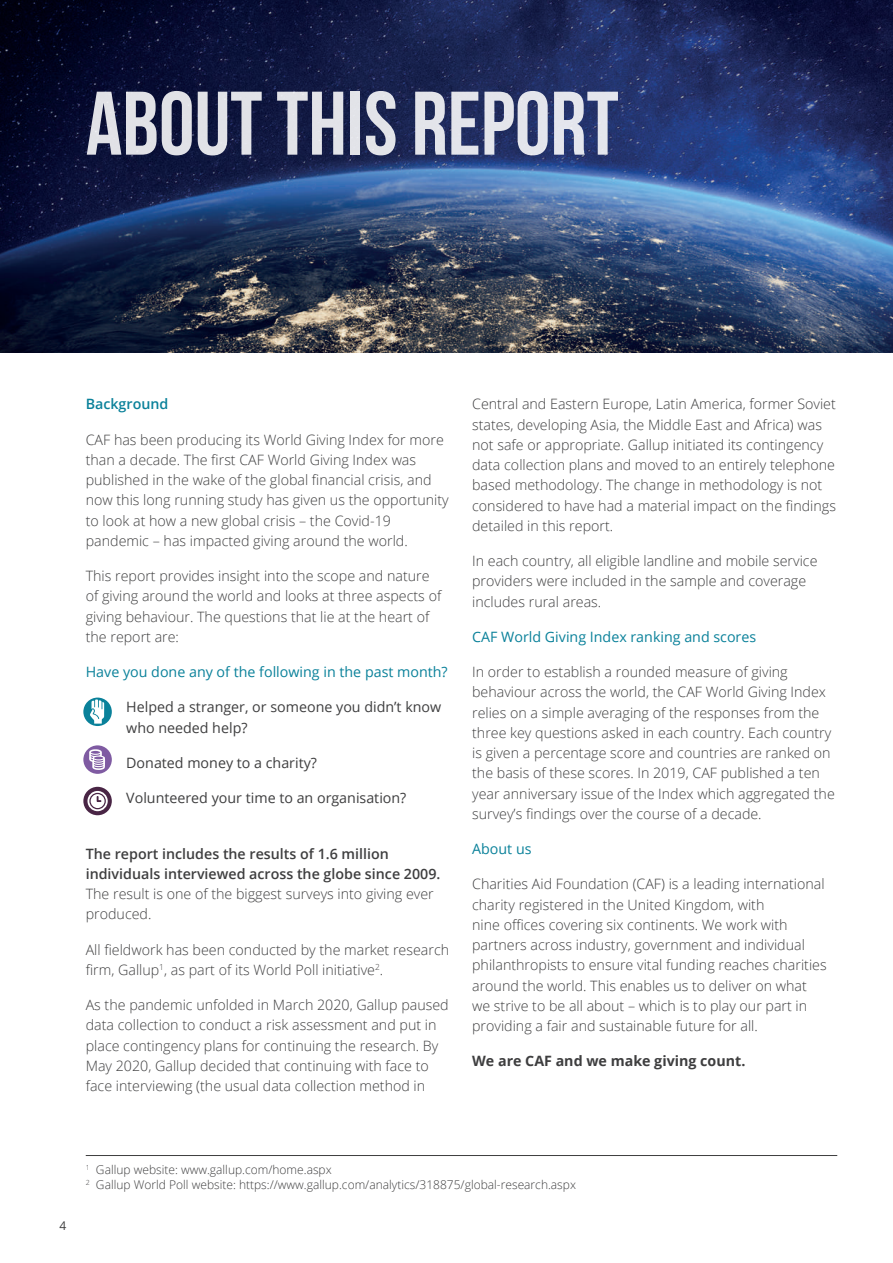
<style>
.page{position:relative;width:893px;height:1263px;background:#fff}
.page>*{position:absolute;margin:0;border:0;box-sizing:border-box;transform-origin:0 0}
.t1{font:700 90px "Bebas Neue";color:#fff}
.t2{font:300 14.25px/20.2px "Open Sans";color:#3e3e3f}
.t3{font:14.25px/20.2px "Open Sans";color:#3e3e3f}
.t4{font:14.25px "Open Sans";color:#0a819a}
.t5{font:600 14.25px/20.2px "Open Sans";color:#3e3e3f}
.t6{font:700 14.25px "Open Sans";color:#3e3e3f}
.t7{font:600 14.25px "Open Sans";color:#0a819a}
.t8{font:300 12px/14.4px "Open Sans";color:#3e3e3f}
.t9{font:12px "Open Sans";color:#3e3e3f}
</style>
<div class="page">
<hr style="left:86px;top:1155px;width:751px;height:1px;background:#3e3e3f">
<img style="left:0;top:0;width:893px;height:353px">
<svg style="left:82px;top:696px;width:31px;height:32px"></svg>
<div style="left:80px;top:694px;width:35px;height:35px;border:3px solid #fff;border-radius:50%"></div>
<svg style="left:90px;top:699px;width:14px;height:25px"></svg>
<svg style="left:82px;top:744px;width:31px;height:31px"></svg>
<div style="left:80px;top:742px;width:35px;height:35px;border:3px solid #fff;border-radius:50%"></div>
<svg style="left:89px;top:749px;width:16px;height:21px"></svg>
<svg style="left:82px;top:785px;width:31px;height:32px"></svg>
<div style="left:80px;top:783px;width:35px;height:36px;border:3px solid #fff;border-radius:50%"></div>
<svg style="left:87px;top:791px;width:21px;height:20px"></svg>
<h1 class="t1" style="left:86px;top:74px;width:534px">ABOUT THIS REPORT</h1>
<p class="t7" style="left:86px;top:394px;width:84px">Background</p>
<p class="t2" style="left:86px;top:429px;width:364px">CAF has been producing its World Giving Index for more than a decade. The first CAF World Giving Index was published in the wake of the global financial crisis, and now this long running study has given us the opportunity to look at how a new global crisis – the Covid-19 pandemic – has impacted giving around the world.</p>
<p class="t2" style="left:86px;top:565px;width:357px">This report provides insight into the scope and nature of giving around the world and looks at three aspects of giving behaviour. The questions that lie at the heart of the report are:</p>
<p class="t4" style="left:86px;top:662px;width:363px">Have you done any of the following in the past month?</p>
<p class="t3" style="left:126px;top:697px;width:317px">Helped a stranger, or someone you didn’t know who needed help?</p>
<p class="t3" style="left:126px;top:752px;width:192px">Donated money to a charity?</p>
<p class="t3" style="left:126px;top:787px;width:282px">Volunteered your time to an organisation?</p>
<p class="t5" style="left:86px;top:843px;width:356px">The report includes the results of 1.6 million individuals interviewed across the globe since 2009.</p>
<p class="t2" style="left:86px;top:883px;width:349px">The result is one of the biggest surveys into giving ever produced.</p>
<p class="t2" style="left:86px;top:939px;width:365px">All fieldwork has been conducted by the market research firm, Gallup<sup>1</sup>, as part of its World Poll initiative<sup>2</sup>.</p>
<p class="t2" style="left:86px;top:994px;width:364px">As the pandemic unfolded in March 2020, Gallup paused data collection to conduct a risk assessment and put in place contingency plans for continuing the research. By May 2020, Gallup decided that continuing with face to face interviewing (the usual data collection method in</p>
<p class="t2" style="left:472px;top:394px;width:365px">Central and Eastern Europe, Latin America, former Soviet states, developing Asia, the Middle East and Africa) was not safe or appropriate. Gallup initiated its contingency data collection plans and moved to an entirely telephone based methodology. The change in methodology is not considered to have had a material impact on the findings detailed in this report.</p>
<p class="t2" style="left:472px;top:550px;width:347px">In each country, all eligible landline and mobile service providers were included in the sample and coverage includes rural areas.</p>
<p class="t4" style="left:472px;top:627px;width:286px">CAF World Giving Index ranking and scores</p>
<p class="t2" style="left:472px;top:661px;width:364px">In order to establish a rounded measure of giving behaviour across the world, the CAF World Giving Index relies on a simple averaging of the responses from the three key questions asked in each country. Each country is given a percentage score and countries are ranked on the basis of these scores. In 2019, CAF published a ten year anniversary issue of the Index which aggregated the survey’s findings over the course of a decade.</p>
<p class="t4" style="left:472px;top:839px;width:61px">About us</p>
<p class="t2" style="left:472px;top:874px;width:356px">Charities Aid Foundation (CAF) is a leading international charity registered in the United Kingdom, with<br>nine offices covering six continents. We work with partners across industry, government and individual philanthropists to ensure vital funding reaches charities around the world. This enables us to deliver on what we strive to be all about – which is to play our part in providing a fair and sustainable future for all.</p>
<p class="t6" style="left:472px;top:1051px;width:275px">We are CAF and we make giving count.</p>
<p class="t9" style="left:60px;top:1217px;width:8px">4</p>
<p class="t8" style="left:86px;top:1162px;width:492px"><sup>1</sup> Gallup website: www.gallup.com/home.aspx<br><sup>2</sup> Gallup World Poll website: https://www.gallup.com/analytics/318875/global-research.aspx</p>
</div>
